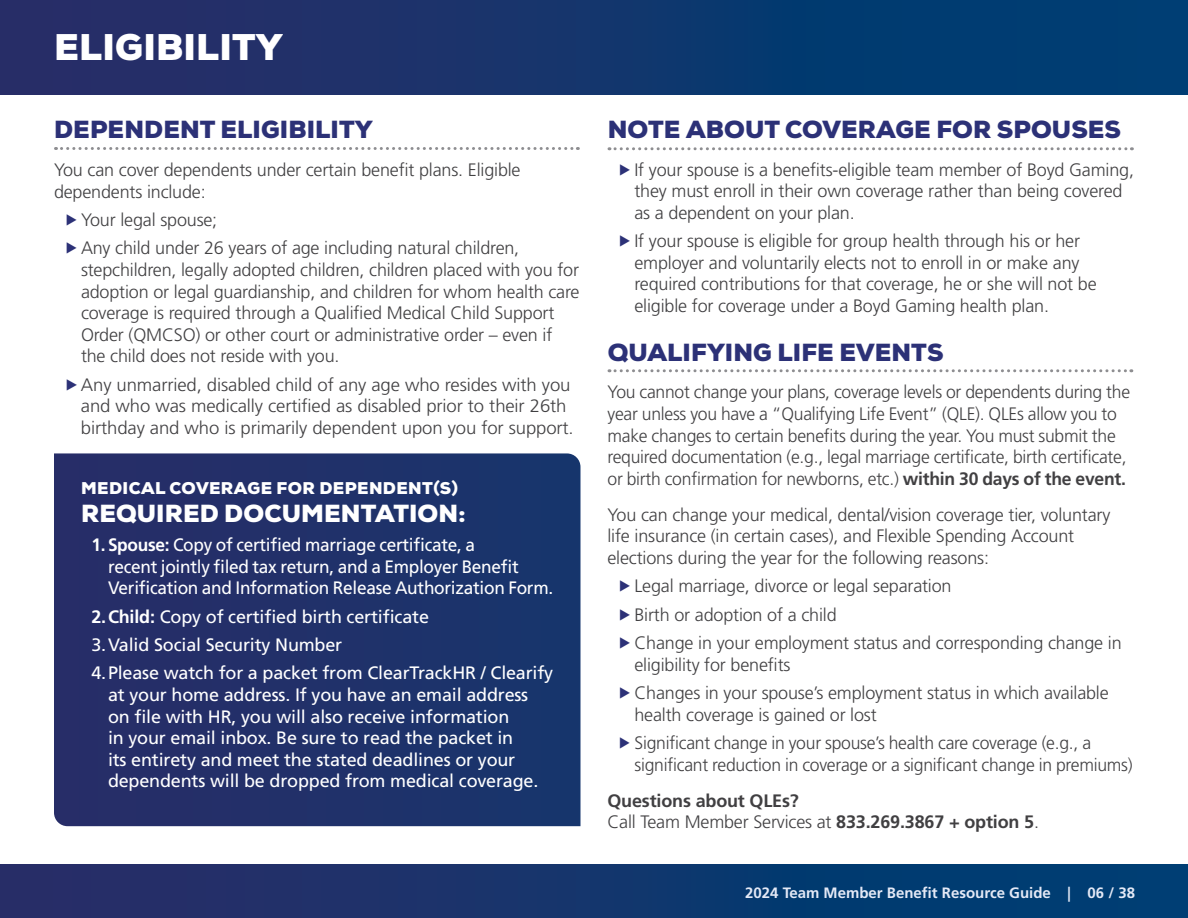
<style>
.page{position:relative;width:1188px;height:918px;background:#fff}
.page>*{position:absolute;margin:0;border:0;box-sizing:border-box;transform-origin:0 0}
.t1{font:900 36px "Nexa";letter-spacing:.005em;color:#fff}
.t2{font:900 24px "Nexa";letter-spacing:.005em;color:#2c3177}
.t3{font:900 24px "Nexa";letter-spacing:.005em;color:#fff}
.t4{font:300 18px/21.6px "Frutiger LT Std";letter-spacing:-.01em;color:#414042}
.t5{font:18px/21.6px "Frutiger LT Std";letter-spacing:-.01em;color:#fff}
.t6{font:18px/21.6px "Frutiger LT Std";letter-spacing:-.01em;color:#fff;scale:.96 1}
.t7{font:700 18px/21.6px "Frutiger LT Std";letter-spacing:-.01em;color:#414042}
.t8{font:900 16.5px "Nexa";letter-spacing:.025em;color:#fff}
.t9{font:700 15px "Frutiger LT Std";color:#e4e9f6}
.s1{color:#2c3177}
.s2{font-weight:700}
.s3{font-weight:300}
</style>
<div class="page">
<div style="left:0;top:865px;width:1188px;height:53px;background:linear-gradient(to right,#2c2c66,#003f74)"></div>
<div style="left:0;top:0;width:1188px;height:94px;background:linear-gradient(to right,#2c2c66,#003f74)"></div>
<svg style="left:56px;top:147px;width:522px;height:3px"></svg>
<svg style="left:609px;top:147px;width:523px;height:3px"></svg>
<svg style="left:609px;top:369px;width:523px;height:3px"></svg>
<svg style="left:54px;top:453px;width:526px;height:373px;background:#203169"></svg>
<h1 class="t1" style="left:54px;top:23px;width:230px">ELIGIBILITY</h1>
<h2 class="t2" style="left:54px;top:114px;width:320px">DEPENDENT ELIGIBILITY</h2>
<p class="t4" style="left:54px;top:159px;width:468px">You can cover dependents under certain benefit plans. Eligible dependents include:</p>
<p class="t4" style="left:64px;top:206px;width:456px;line-height:28.3px"><span class="s1">▶</span>Your legal spouse;<br><span class="s1">▶</span>Any child under 26 years of age including natural children,</p>
<p class="t4" style="left:81px;top:259px;width:500px">stepchildren, legally adopted children, children placed with you for adoption or legal guardianship, and children for whom health care coverage is required through a Qualified Medical Child Support Order (QMCSO) or other court or administrative order – even if the child does not reside with you.</p>
<p class="t4" style="left:81px;top:374px;width:494px;text-indent:-17px"><span class="s1">▶</span>Any unmarried, disabled child of any age who resides with you and who was medically certified as disabled prior to their 26th birthday and who is primarily dependent upon you for support.</p>
<p class="t8" style="left:81px;top:477px;width:378px">MEDICAL COVERAGE FOR DEPENDENT(S)</p>
<h2 class="t3" style="left:81px;top:498px;width:386px">REQUIRED DOCUMENTATION:</h2>
<p class="t6" style="left:108px;top:534px;width:465px;text-indent:-17px"><span class="s2">1. Spouse:</span> Copy of certified marriage certificate, a<br>recent jointly filed tax return, and a Employer Benefit<br>Verification and Information Release Authorization Form.</p>
<p class="t5" style="left:92px;top:602px;width:463px;line-height:28.3px"><span class="s2">2.Child:</span> Copy of certified birth certificate<br>3.Valid Social Security Number<br>4.Please watch for a packet from ClearTrackHR / Clearify</p>
<p class="t5" style="left:108px;top:684px;width:432px">at your home address. If you have an email address on file with HR, you will also receive information<br>in your email inbox. Be sure to read the packet in<br>its entirety and meet the stated deadlines or your dependents will be dropped from medical coverage.</p>
<h2 class="t2" style="left:608px;top:114px;width:515px">NOTE ABOUT COVERAGE FOR SPOUSES</h2>
<p class="t4" style="left:635px;top:159px;width:501px;text-indent:-17px"><span class="s1">▶</span>If your spouse is a benefits-eligible team member of Boyd Gaming, they must enroll in their own coverage rather than being covered as a dependent on your plan.</p>
<p class="t4" style="left:635px;top:230px;width:464px;text-indent:-17px"><span class="s1">▶</span>If your spouse is eligible for group health through his or her employer and voluntarily elects not to enroll in or make any required contributions for that coverage, he or she will not be eligible for coverage under a Boyd Gaming health plan.</p>
<h2 class="t2" style="left:608px;top:336px;width:337px">QUALIFYING LIFE EVENTS</h2>
<p class="t4" style="left:608px;top:382px;width:524px">You cannot change your plans, coverage levels or dependents during the year unless you have a “Qualifying Life Event” (QLE). QLEs allow you to make changes to certain benefits during the year. You must submit the required documentation (e.g., legal marriage certificate, birth certificate, or birth confirmation for newborns, etc.) <span class="s2">within 30 days of the event.</span></p>
<p class="t4" style="left:608px;top:504px;width:504px">You can change your medical, dental/vision coverage tier, voluntary life insurance (in certain cases), and Flexible Spending Account elections during the year for the following reasons:</p>
<p class="t4" style="left:618px;top:572px;width:505px;line-height:28.3px"><span class="s1">▶</span>Legal marriage, divorce or legal separation<br><span class="s1">▶</span>Birth or adoption of a child<br><span class="s1">▶</span>Change in your employment status and corresponding change in</p>
<p class="t4" style="left:618px;top:651px;width:492px;line-height:28.3px;text-indent:17px">eligibility for benefits<br><span class="s1">▶</span>Changes in your spouse’s employment status in which available</p>
<p class="t4" style="left:618px;top:700px;width:475px;line-height:28.3px;text-indent:17px">health coverage is gained or lost<br><span class="s1">▶</span> Significant change in your spouse’s health care coverage (e.g., a</p>
<p class="t4" style="left:634px;top:754px;width:500px">significant reduction in coverage or a significant change in premiums)</p>
<p class="t7" style="left:608px;top:790px;width:433px">Questions about QLEs?<br><span class="s3">Call Team Member Services at</span> 833.269.3867 + option 5<span class="s3">.</span></p>
<p class="t9" style="left:745px;top:883px;width:391px">2024 Team Member Benefit Resource Guide | 06 / 38</p>
</div>
